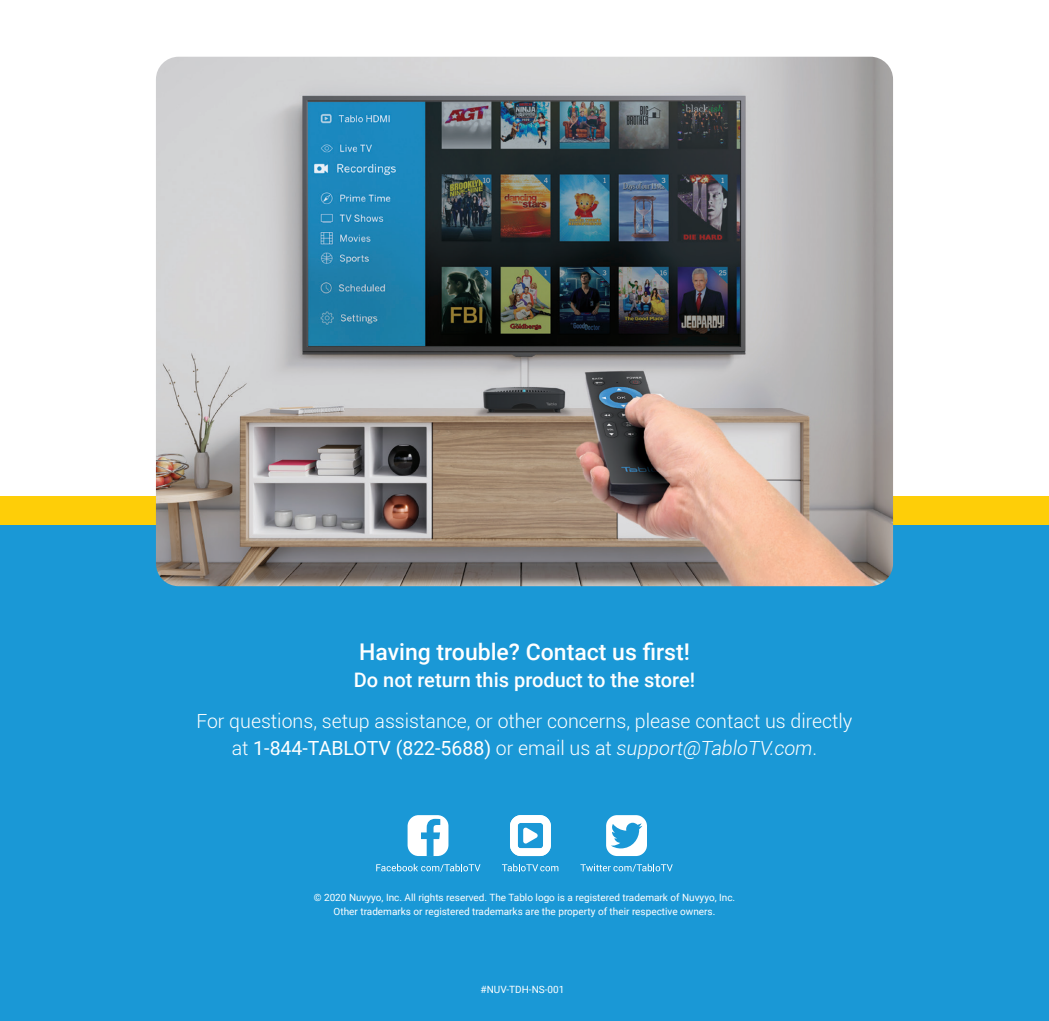
<style>
.page{position:relative;width:1049px;height:1021px;background:#fff}
.page>*{position:absolute;margin:0;border:0;box-sizing:border-box;transform-origin:0 0}
.t1{font:500 23px "Roboto";color:#fff}
.t2{font:500 20px "Roboto";color:#fff}
.t3{font:300 19.6px/27px "Roboto";color:#fff;text-align:center}
.t4{font:10px/14px "Roboto";color:#fff;text-align:center}
.s1{font-weight:400}
.s2{font-style:italic}
</style>
<div class="page">
<div style="left:0;top:496px;width:1049px;height:524px;background:#1a98d6"></div>
<div style="left:0;top:496px;width:1049px;height:28px;background:#fece08"></div>
<svg style="left:606px;top:815px;width:41px;height:41px"></svg>
<svg style="left:580px;top:863px;width:93px;height:8px"></svg>
<svg style="left:510px;top:815px;width:41px;height:41px"></svg>
<svg style="left:502px;top:863px;width:56px;height:8px"></svg>
<svg style="left:408px;top:815px;width:40px;height:41px"></svg>
<svg style="left:376px;top:863px;width:104px;height:8px"></svg>
<img style="left:156px;top:57px;width:737px;height:529px">
<h1 class="t1" style="left:359px;top:636px;width:332px">Having trouble? Contact us first!</h1>
<h2 class="t2" style="left:354px;top:666px;width:343px">Do not return this product to the store!</h2>
<h3 class="t3" style="left:196px;top:707px;width:657px">For questions, setup assistance, or other concerns, please contact us directly at <span class="s1">1-844-TABLOTV (822-5688)</span> or email us at <span class="s2">support@TabloTV.com</span>.</h3>
<p class="t4" style="left:314px;top:889px;width:423px">© 2020 Nuvyyo, Inc. All rights reserved. The Tablo logo is a registered trademark of Nuvyyo, Inc.<br>Other trademarks or registered trademarks are the property of their respective owners.</p>
<p class="t4" style="left:481px;top:981px;width:85px">#NUV-TDH-NS-001</p>
</div>
